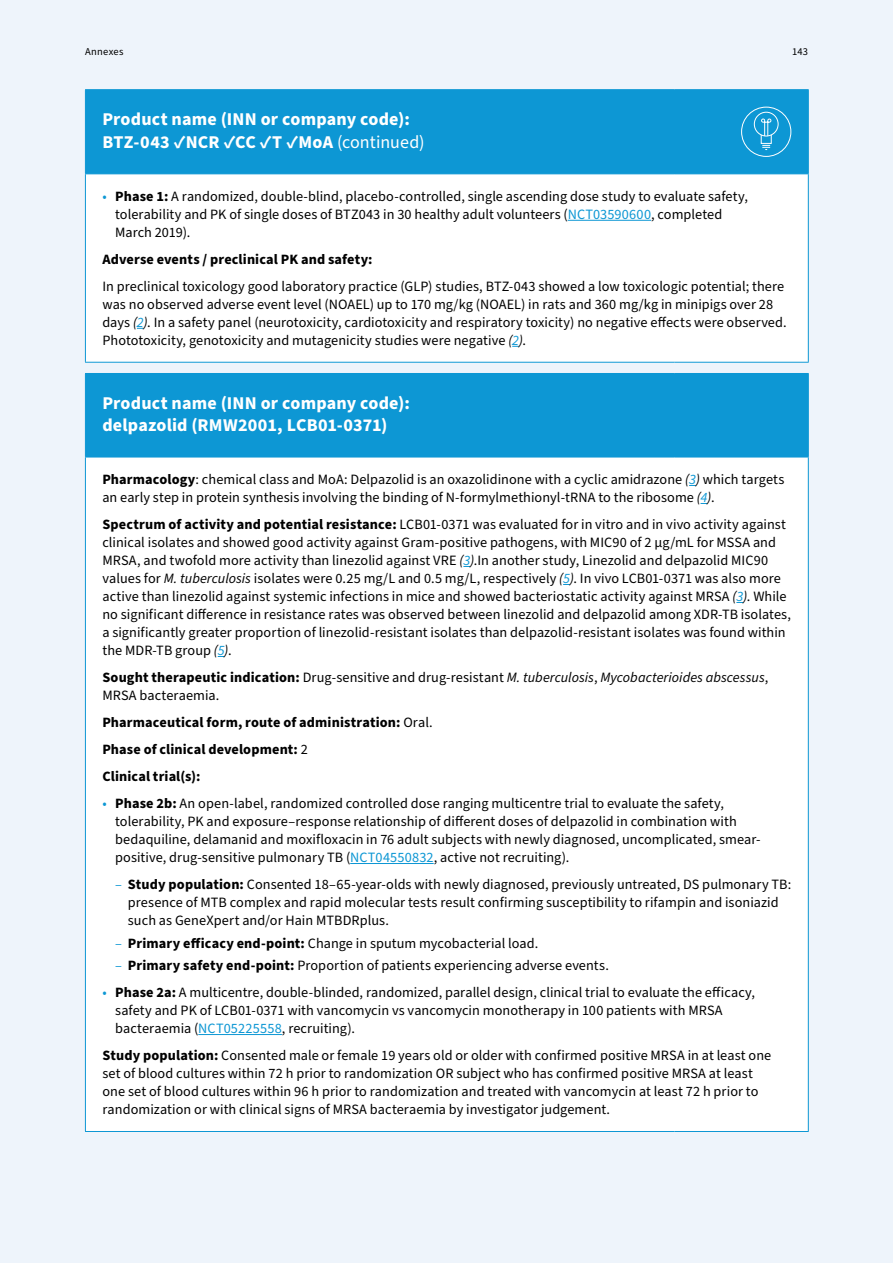
<style>
.page{position:relative;width:893px;height:1263px;background:#eef4fb}
.page>*{position:absolute;margin:0;border:0;box-sizing:border-box;transform-origin:0 0}
.t1{font:700 18px/22.5px "Source Sans Pro";letter-spacing:.01em;color:#fff}
.t2{font:14.25px/18px "Source Sans Pro";letter-spacing:.005em;color:#000}
.t3{font:700 14.25px/27px "Source Sans Pro";letter-spacing:.01em;color:#000}
.t4{font:10.5px "Source Sans Pro";letter-spacing:.025em;color:#000}
.s1{font-weight:400}
.s2{color:#0d97d4}
.s3{font-weight:700}
.s4{font-style:italic}
.s5{font-style:italic;color:#0d97d4}
</style>
<div class="page">
<div style="left:86px;top:90px;width:722px;height:83px;background:#0d97d4"></div>
<div style="left:85px;top:174px;width:723px;height:188px;background:#fff"></div>
<hr style="left:674px;top:90px;width:1px;height:83px;background:#0d97d4">
<hr style="left:85px;top:89px;width:590px;height:1px;background:#0d97d4">
<hr style="left:85px;top:90px;width:1px;height:83px;background:#0d97d4">
<hr style="left:675px;top:89px;width:134px;height:1px;background:#0d97d4">
<hr style="left:808px;top:90px;width:1px;height:83px;background:#0d97d4">
<hr style="left:85px;top:173px;width:590px;height:1px;background:#0d97d4">
<hr style="left:85px;top:174px;width:1px;height:188px;background:#0d97d4">
<hr style="left:675px;top:173px;width:134px;height:1px;background:#0d97d4">
<hr style="left:808px;top:174px;width:1px;height:188px;background:#0d97d4">
<hr style="left:85px;top:362px;width:590px;height:1px;background:#0d97d4">
<hr style="left:675px;top:362px;width:134px;height:1px;background:#0d97d4">
<div style="left:761px;top:134px;width:11px;height:10px;border:1px solid #fff"></div>
<div style="left:754px;top:112px;width:25px;height:24px;border:1px solid #fff;border-radius:50%"></div>
<svg style="left:761px;top:118px;width:11px;height:19px"></svg>
<div style="left:741px;top:107px;width:50px;height:50px;border:1px solid #fff;border-radius:50%"></div>
<svg style="left:762px;top:145px;width:8px;height:5px"></svg>
<hr style="left:568px;top:220px;width:83px;height:1px;background:#0d97d4">
<div style="left:86px;top:374px;width:722px;height:83px;background:#0d97d4"></div>
<div style="left:85px;top:457px;width:723px;height:674px;background:#fff"></div>
<hr style="left:674px;top:374px;width:1px;height:83px;background:#0d97d4">
<hr style="left:85px;top:373px;width:590px;height:1px;background:#0d97d4">
<hr style="left:85px;top:374px;width:1px;height:83px;background:#0d97d4">
<hr style="left:675px;top:373px;width:134px;height:1px;background:#0d97d4">
<hr style="left:808px;top:374px;width:1px;height:83px;background:#0d97d4">
<hr style="left:85px;top:1131px;width:590px;height:1px;background:#0d97d4">
<hr style="left:675px;top:1131px;width:134px;height:1px;background:#0d97d4">
<hr style="left:85px;top:457px;width:590px;height:1px;background:#0d97d4">
<hr style="left:85px;top:457px;width:1px;height:674px;background:#0d97d4">
<hr style="left:675px;top:457px;width:134px;height:1px;background:#0d97d4">
<hr style="left:808px;top:457px;width:1px;height:674px;background:#0d97d4">
<hr style="left:350px;top:863px;width:84px;height:1px;background:#0d97d4">
<hr style="left:198px;top:1034px;width:84px;height:1px;background:#0d97d4">
<p class="t4" style="left:85px;top:46px;width:40px">Annexes</p>
<p class="t4" style="left:792px;top:46px;width:17px">143</p>
<p class="t1" style="left:102px;top:109px;width:324px">Product name (INN or company code):<br>BTZ-043 ✓NCR ✓CC ✓T ✓MoA <span class="s1">(continued)</span></p>
<p class="t2" style="left:115px;top:188px;width:634px;text-indent:-13px"><span class="s2">•</span> <span class="s3">Phase 1:</span> A randomized, double-blind, placebo-controlled, single ascending dose study to evaluate safety, tolerability and PK of single doses of BTZ043 in 30 healthy adult volunteers (<span class="s2">NCT03590600</span>, completed<br>March 2019).</p>
<p class="t3" style="left:102px;top:247px;width:272px">Adverse events / preclinical PK and safety:</p>
<p class="t2" style="left:102px;top:278px;width:686px">In preclinical toxicology good laboratory practice (GLP) studies, BTZ-043 showed a low toxicologic potential; there was no observed adverse event level (NOAEL) up to 170 mg/kg (NOAEL) in rats and 360 mg/kg in minipigs over 28 days <span class="s4">(</span><span class="s5">2</span><span class="s4">)</span>. In a safety panel (neurotoxicity, cardiotoxicity and respiratory toxicity) no negative effects were observed.<br>Phototoxicity, genotoxicity and mutagenicity studies were negative <span class="s4">(</span><span class="s5">2</span><span class="s4">)</span>.</p>
<p class="t1" style="left:102px;top:393px;width:309px">Product name (INN or company code): delpazolid (RMW2001, LCB01-0371)</p>
<p class="t2" style="left:102px;top:471px;width:684px"><span class="s3">Pharmacology</span>: chemical class and MoA: Delpazolid is an oxazolidinone with a cyclic amidrazone <span class="s4">(</span><span class="s5">3</span><span class="s4">)</span> which targets an early step in protein synthesis involving the binding of N-formylmethionyl-tRNA to the ribosome <span class="s4">(</span><span class="s5">4</span><span class="s4">)</span>.</p>
<p class="t2" style="left:102px;top:516px;width:690px"><span class="s3">Spectrum of activity and potential resistance:</span> LCB01-0371 was evaluated for in vitro and in vivo activity against clinical isolates and showed good activity against Gram-positive pathogens, with MIC90 of 2 μg/mL for MSSA and MRSA, and twofold more activity than linezolid against VRE <span class="s4">(</span><span class="s5">3</span><span class="s4">)</span>.In another study, Linezolid and delpazolid MIC90 values for <span class="s4">M. tuberculosis</span> isolates were 0.25 mg/L and 0.5 mg/L, respectively <span class="s4">(</span><span class="s5">5</span><span class="s4">)</span>. In vivo LCB01-0371 was also more active than linezolid against systemic infections in mice and showed bacteriostatic activity against MRSA <span class="s4">(</span><span class="s5">3</span><span class="s4">)</span>. While no significant difference in resistance rates was observed between linezolid and delpazolid among XDR-TB isolates, a significantly greater proportion of linezolid-resistant isolates than delpazolid-resistant isolates was found within the MDR-TB group <span class="s4">(</span><span class="s5">5</span><span class="s4">)</span>.</p>
<p class="t2" style="left:102px;top:669px;width:667px"><span class="s3">Sought therapeutic indication:</span> Drug-sensitive and drug-resistant <span class="s4">M. tuberculosis</span>, <span class="s4">Mycobacterioides abscessus</span>,<br>MRSA bacteraemia.</p>
<p class="t3" style="left:102px;top:710px;width:332px">Pharmaceutical form, route of administration: <span class="s1">Oral.<br></span>Phase of clinical development: <span class="s1">2<br></span>Clinical trial(s):</p>
<p class="t2" style="left:115px;top:795px;width:647px;text-indent:-13px"><span class="s2">•</span> <span class="s3">Phase 2b:</span> An open-label, randomized controlled dose ranging multicentre trial to evaluate the safety, tolerability, PK and exposure–response relationship of different doses of delpazolid in combination with bedaquiline, delamanid and moxifloxacin in 76 adult subjects with newly diagnosed, uncomplicated, smear&shy;positive, drug-sensitive pulmonary TB (<span class="s2">NCT04550832</span>, active not recruiting).</p>
<p class="t2" style="left:128px;top:876px;width:665px;text-indent:-13px"><span class="s2">–</span> <span class="s3">Study population:</span> Consented 18–65-year-olds with newly diagnosed, previously untreated, DS pulmonary TB: presence of MTB complex and rapid molecular tests result confirming susceptibility to rifampin and isoniazid such as GeneXpert and/or Hain MTBDRplus.</p>
<p class="t2" style="left:115px;top:934px;width:425px"><span class="s2">–</span> <span class="s3">Primary efficacy end-point:</span> Change in sputum mycobacterial load.</p>
<p class="t2" style="left:115px;top:957px;width:495px"><span class="s2">–</span> <span class="s3">Primary safety end-point:</span> Proportion of patients experiencing adverse events.</p>
<p class="t2" style="left:115px;top:984px;width:641px;text-indent:-13px"><span class="s2">•</span> <span class="s3">Phase 2a:</span> A multicentre, double-blinded, randomized, parallel design, clinical trial to evaluate the efficacy, safety and PK of LCB01-0371 with vancomycin vs vancomycin monotherapy in 100 patients with MRSA bacteraemia (<span class="s2">NCT05225558</span>, recruiting).</p>
<p class="t2" style="left:102px;top:1047px;width:670px"><span class="s3">Study population:</span> Consented male or female 19 years old or older with confirmed positive MRSA in at least one set of blood cultures within 72 h prior to randomization OR subject who has confirmed positive MRSA at least one set of blood cultures within 96 h prior to randomization and treated with vancomycin at least 72 h prior to randomization or with clinical signs of MRSA bacteraemia by investigator judgement.</p>
</div>
